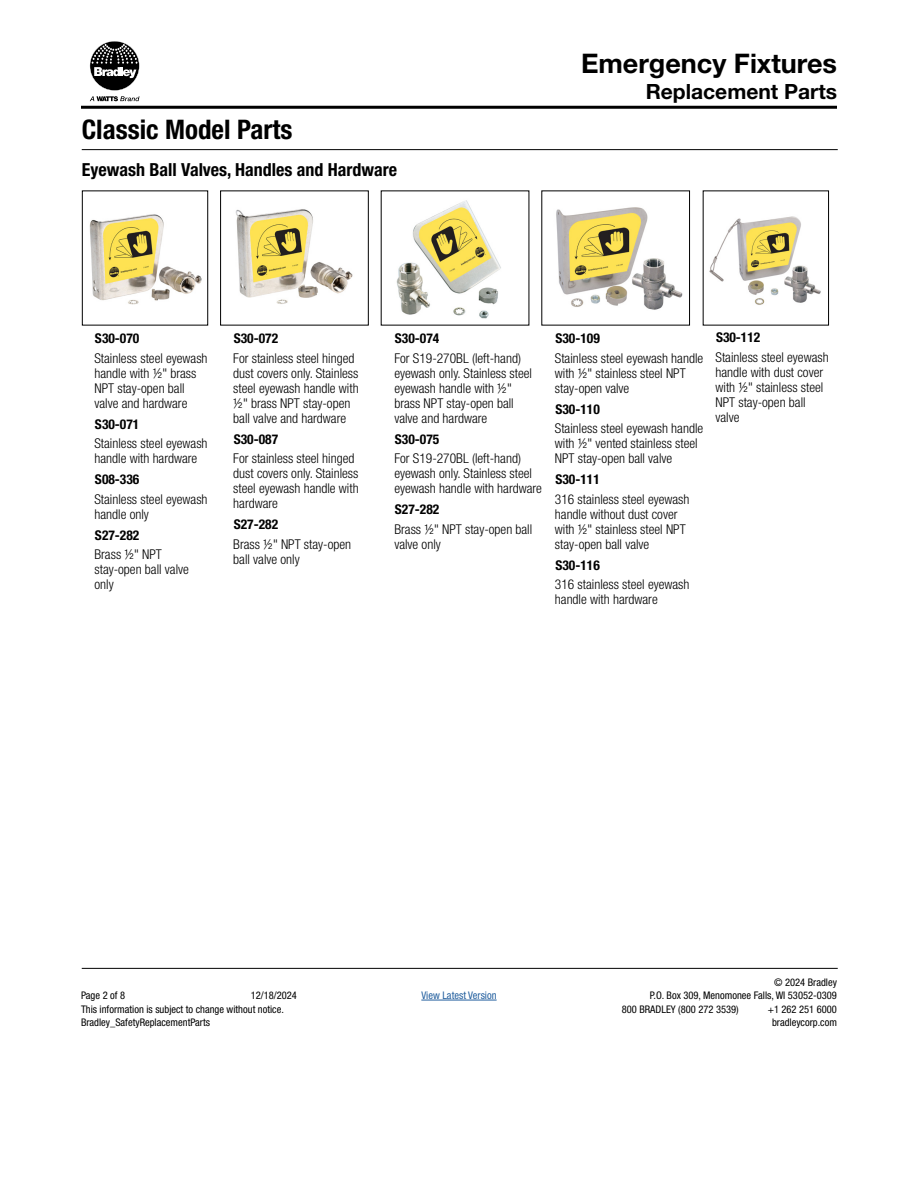
<style>
.page{position:relative;width:918px;height:1188px;background:#fff}
.page>*{position:absolute;margin:0;border:0;box-sizing:border-box;transform-origin:0 0}
.t1{font:700 27px "Helvetica Neue LT Std";color:#000}
.t2{font:700 condensed 27px "Helvetica Neue LT Std";color:#000}
.t3{font:700 21px "Helvetica Neue LT Std";color:#000}
.t4{font:700 condensed 18px "Helvetica Neue LT Std";color:#000}
.t5{font:300 condensed 13.5px/15px "Helvetica Neue LT Std";color:#000}
.t6{font:700 condensed 13.5px "Helvetica Neue LT Std";color:#000}
.t7{font:condensed 10.5px/13.5px "Helvetica Neue LT Std";color:#000;text-align:center}
.t8{font:condensed 10.5px "Helvetica Neue LT Std";color:#215e9e}
</style>
<div class="page">
<hr style="left:81px;top:106px;width:756px;height:3px;background:#000">
<svg style="left:90px;top:41px;width:50px;height:60px"></svg>
<hr style="left:421px;top:1000px;width:76px;height:1px;background:#215e9e">
<img style="left:89px;top:214px;width:113px;height:91px">
<div style="left:82px;top:190px;width:126px;height:136px;border:1px solid #000"></div>
<img style="left:235px;top:209px;width:118px;height:95px">
<div style="left:220px;top:190px;width:149px;height:136px;border:1px solid #000"></div>
<img style="left:396px;top:200px;width:105px;height:119px">
<hr style="left:82px;top:149px;width:756px;height:1px;background:#000">
<hr style="left:82px;top:968px;width:756px;height:1px;background:#000">
<img style="left:556px;top:207px;width:127px;height:103px">
<img style="left:709px;top:216px;width:112px;height:89px">
<h1 class="t2" style="left:82px;top:113px;width:212px">Classic Model Parts</h1>
<h3 class="t4" style="left:82px;top:159px;width:317px">Eyewash Ball Valves, Handles and Hardware</h3>
<h1 class="t1" style="left:581px;top:47px;width:257px">Emergency Fixtures</h1>
<h2 class="t3" style="left:646px;top:78px;width:193px">Replacement Parts</h2>
<p class="t6" style="left:95px;top:330px;width:46px">S30-070</p>
<p class="t5" style="left:94px;top:350px;width:115px">Stainless steel eyewash handle with ½" brass<br>NPT stay-open ball valve and hardware</p>
<p class="t6" style="left:95px;top:416px;width:46px">S30-071</p>
<p class="t5" style="left:94px;top:436px;width:115px">Stainless steel eyewash handle with hardware</p>
<p class="t6" style="left:95px;top:471px;width:46px">S08-336</p>
<p class="t5" style="left:94px;top:491px;width:115px">Stainless steel eyewash handle only</p>
<p class="t6" style="left:95px;top:527px;width:46px">S27-282</p>
<p class="t5" style="left:94px;top:547px;width:96px">Brass ½" NPT stay‑open ball valve only</p>
<p class="t6" style="left:234px;top:330px;width:46px">S30-072</p>
<p class="t5" style="left:233px;top:350px;width:127px">For stainless steel hinged dust covers only. Stainless steel eyewash handle with ½" brass NPT stay-open ball valve and hardware</p>
<p class="t6" style="left:234px;top:431px;width:46px">S30-087</p>
<p class="t5" style="left:233px;top:451px;width:127px">For stainless steel hinged dust covers only. Stainless steel eyewash handle with hardware</p>
<p class="t6" style="left:234px;top:516px;width:46px">S27-282</p>
<p class="t5" style="left:233px;top:536px;width:119px">Brass ½" NPT stay-open ball valve only</p>
<p class="t6" style="left:395px;top:330px;width:46px">S30-074</p>
<p class="t5" style="left:394px;top:350px;width:139px">For S19-270BL (left-hand) eyewash only. Stainless steel eyewash handle with ½" brass NPT stay-open ball valve and hardware</p>
<p class="t6" style="left:395px;top:431px;width:46px">S30-075</p>
<p class="t5" style="left:394px;top:451px;width:149px">For S19-270BL (left-hand) eyewash only. Stainless steel eyewash handle with hardware</p>
<p class="t6" style="left:395px;top:501px;width:46px">S27-282</p>
<p class="t5" style="left:394px;top:521px;width:139px">Brass ½" NPT stay-open ball valve only</p>
<p class="t6" style="left:555px;top:330px;width:46px">S30-109</p>
<p class="t5" style="left:555px;top:350px;width:150px">Stainless steel eyewash handle with ½" stainless steel NPT stay-open valve</p>
<p class="t6" style="left:555px;top:401px;width:46px">S30-110</p>
<p class="t5" style="left:555px;top:421px;width:150px">Stainless steel eyewash handle with ½" vented stainless steel<br>NPT stay-open ball valve</p>
<p class="t6" style="left:555px;top:471px;width:46px">S30-111</p>
<p class="t5" style="left:555px;top:491px;width:136px">316 stainless steel eyewash handle without dust cover with ½" stainless steel NPT stay‑open ball valve</p>
<p class="t6" style="left:555px;top:557px;width:46px">S30-116</p>
<p class="t5" style="left:555px;top:577px;width:136px">316 stainless steel eyewash handle with hardware</p>
<p class="t6" style="left:716px;top:329px;width:46px">S30-112</p>
<p class="t5" style="left:716px;top:349px;width:115px">Stainless steel eyewash handle with dust cover with ½" stainless steel<br>NPT stay-open ball valve</p>
<p class="t7" style="left:81px;top:988px;width:217px;text-align:left;text-indent:170px">12/18/2024<br>This information is subject to change without notice.<br>Bradley_SafetyReplacementParts</p>
<p class="t8" style="left:421px;top:989px;width:77px">View Latest Version</p>
<p class="t7" style="left:81px;top:988px;width:46px">Page 2 of 8</p>
<p class="t7" style="left:774px;top:975px;width:64px">© 2024 Bradley</p>
<p class="t7" style="left:650px;top:988px;width:189px">P.O. Box 309, Menomonee Falls, WI 53052-0309</p>
<p class="t7" style="left:622px;top:1002px;width:119px">800 BRADLEY (800 272 3539)</p>
<p class="t7" style="left:768px;top:1002px;width:71px">+1 262 251 6000 bradleycorp.com</p>
</div>
